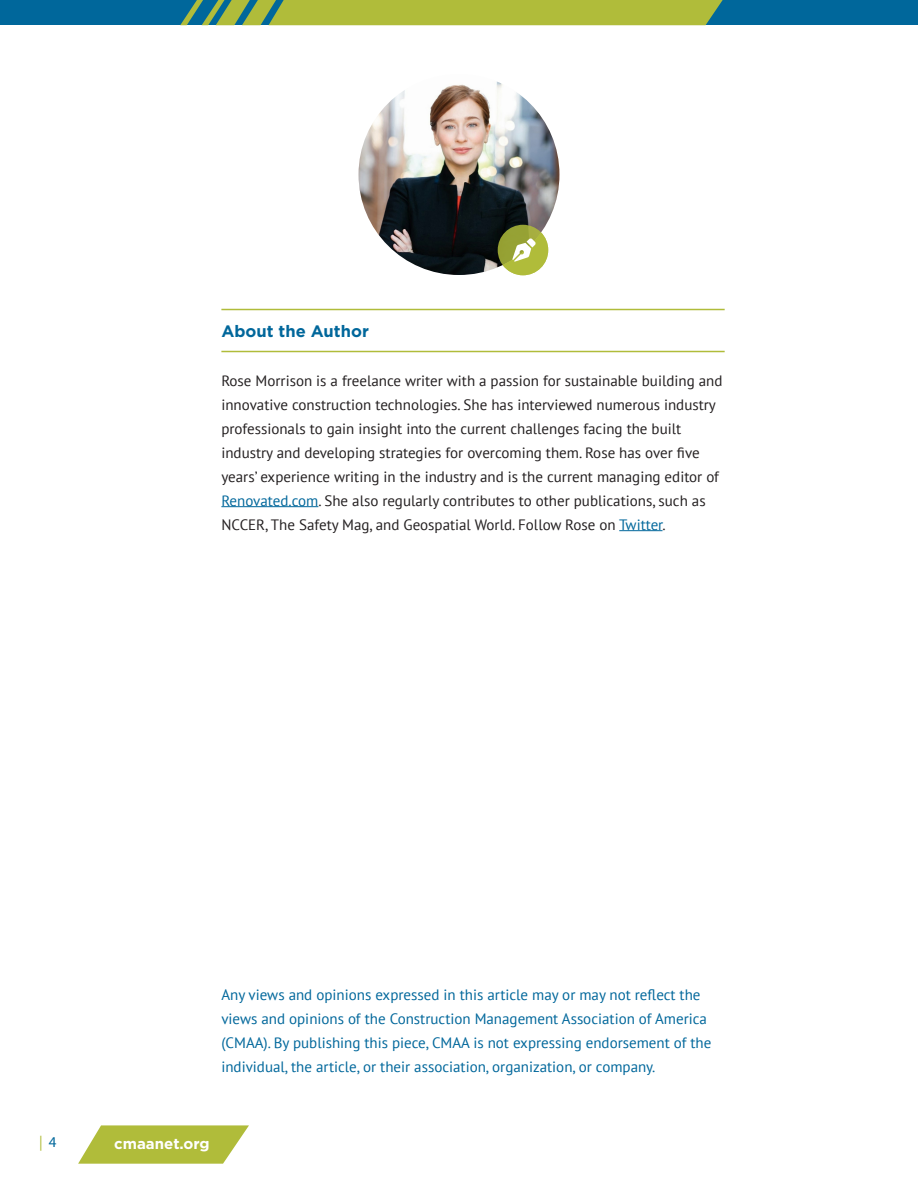
<style>
.page{position:relative;width:918px;height:1188px;background:#fff}
.page>*{position:absolute;margin:0;border:0;box-sizing:border-box;transform-origin:0 0}
.Heading_2{font:700 16.5px "Gotham";color:#00679b}
.BodyText{font:15px/24px "PT Sans";color:#231f20}
.Heading_4{font:15px/24px "PT Sans";color:#00679b}
.t1{font:700 15px "Gotham";color:#fff}
.t2{font:15px "Myriad Pro";color:#b0bc3a}
.s1{color:#00679b}
</style>
<div class="page">
<svg style="left:78px;top:1125px;width:171px;height:39px;background:#bcc659"></svg>
<div style="left:0;top:0;width:918px;height:25px;background:#00679b"></div>
<svg style="left:180px;top:0;width:543px;height:25px;background:#9db343"></svg>
<hr style="left:221px;top:309px;width:504px;height:1px;background:#b0bc3a">
<hr style="left:221px;top:351px;width:504px;height:1px;background:#b0bc3a">
<hr style="left:221px;top:506px;width:97px;height:1px;background:#00679b">
<hr style="left:619px;top:530px;width:44px;height:1px;background:#00679b">
<img style="left:359px;top:74px;width:200px;height:201px;border-radius:100px">
<svg style="left:498px;top:225px;width:50px;height:50px"></svg>
<svg style="left:503px;top:232px;width:45px;height:43px"></svg>
<p class="Heading_2" style="left:221px;top:320px;width:149px">About the Author</p>
<p class="BodyText" style="left:221px;top:368px;width:503px">Rose Morrison is a freelance writer with a passion for sustainable building and innovative construction technologies. She has interviewed numerous industry professionals to gain insight into the current challenges facing the built industry and developing strategies for overcoming them. Rose has over five years’ experience writing in the industry and is the current managing editor of <span class="s1">Renovated.com</span>. She also regularly contributes to other publications, such as NCCER, The Safety Mag, and Geospatial World. Follow Rose on <span class="s1">Twitter</span>.</p>
<p class="Heading_4" style="left:221px;top:982px;width:492px">Any views and opinions expressed in this article may or may not reflect the views and opinions of the Construction Management Association of America (CMAA). By publishing this piece, CMAA is not expressing endorsement of the individual, the article, or their association, organization, or company.</p>
<p class="t2" style="left:39px;top:1133px;width:19px">| <span class="s1">4</span></p>
<p class="t1" style="left:114px;top:1134px;width:97px">cmaanet.org</p>
</div>
